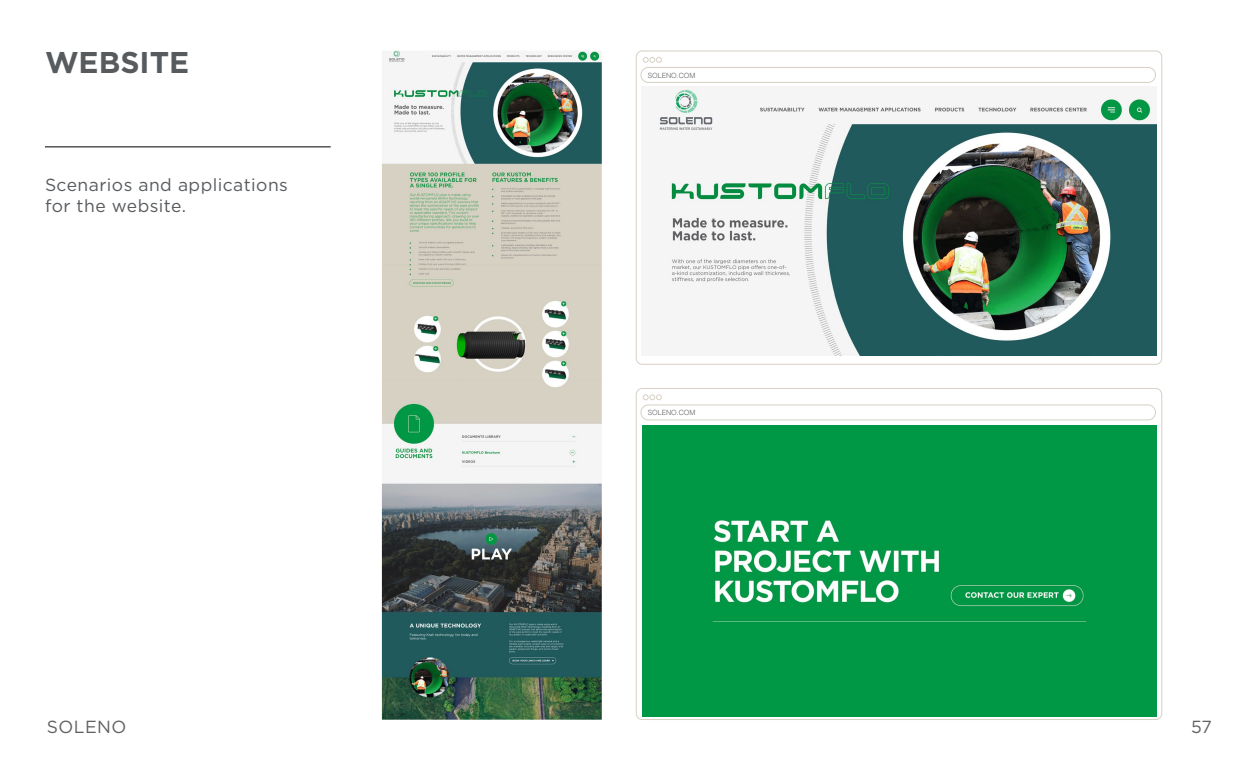
<style>
.page{position:relative;width:1260px;height:765px;background:#fff}
.page>*{position:absolute;margin:0;border:0;box-sizing:border-box;transform-origin:0 0}
.t1{font:700 30px "Gotham";color:#575b5e}
.t2{font:17.5px/21px "Gotham";letter-spacing:.025em;color:#575b5e}
.t3{font:17.5px "Gotham";letter-spacing:.025em;color:#5f6062}
.t4{font:300 7.12px "Helvetica";color:#5f6062}
</style>
<div class="page">
<hr style="left:45px;top:147px;width:286px;height:1px;background:#000">
<div style="left:636px;top:51px;width:526px;height:314px;border:1px solid #d6d1c3;border-radius:6px"></div>
<svg style="left:643px;top:57px;width:19px;height:6px"></svg>
<svg style="left:643px;top:394px;width:19px;height:6px"></svg>
<div style="left:640px;top:67px;width:516px;height:16px;border:1px solid #d6d1c3;border-radius:7px"></div>
<div style="left:640px;top:404px;width:516px;height:16px;border:1px solid #d6d1c3;border-radius:7px"></div>
<img style="left:657px;top:86px;width:499px;height:269px">
<div style="left:642px;top:425px;width:515px;height:292px;background:#009845"></div>
<img style="left:382px;top:51px;width:220px;height:669px">
<p class="t1" style="left:45px;top:45px;width:146px">WEBSITE</p>
<p class="t2" style="left:45px;top:174px;width:244px">Scenarios and applications for the website.</p>
<p class="t4" style="left:648px;top:69px;width:49px">SOLENO.COM</p>
<p class="t4" style="left:648px;top:407px;width:49px">SOLENO.COM</p>
<p class="t3" style="left:47px;top:715px;width:81px">SOLENO</p>
<p class="t3" style="left:1191px;top:715px;width:23px">57</p>
</div>
